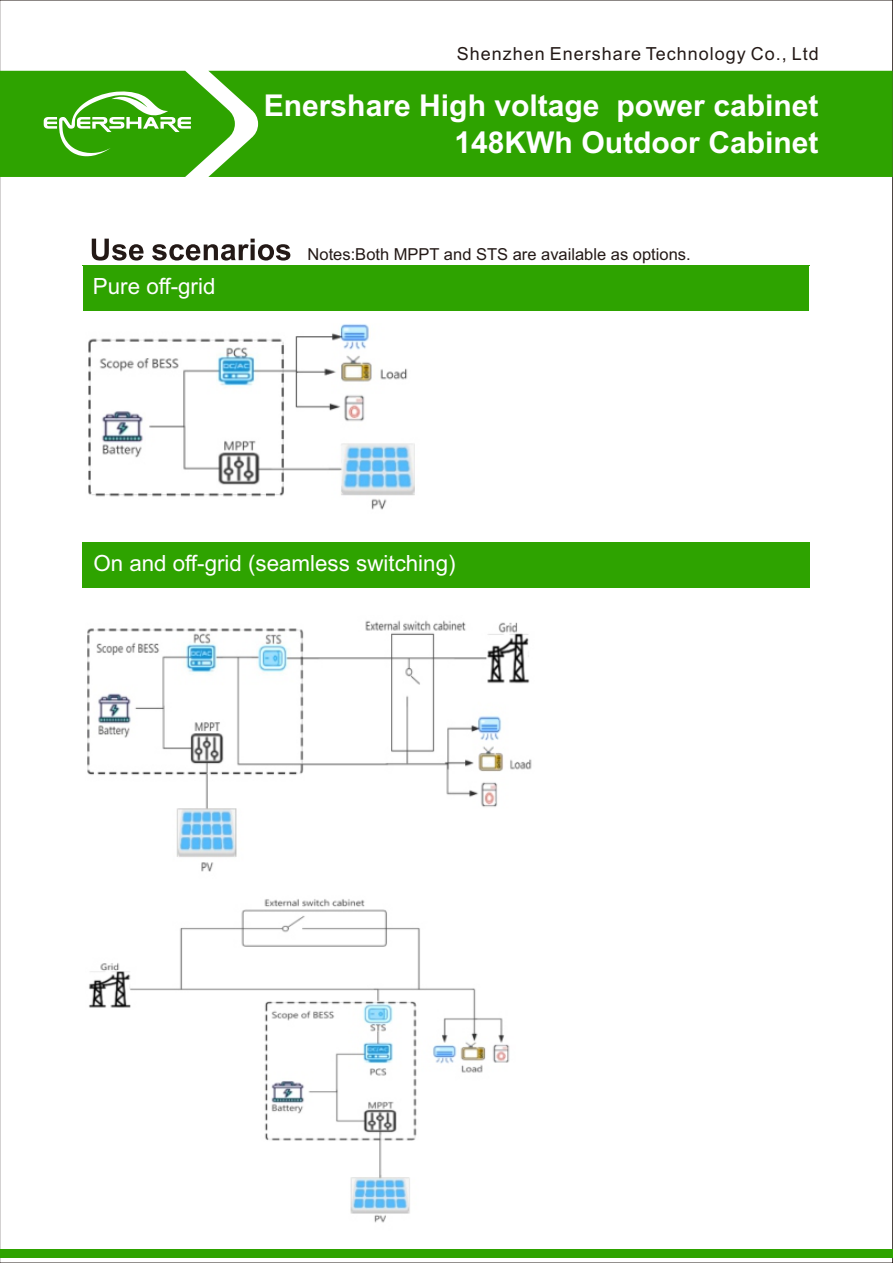
<style>
.page{position:relative;width:893px;height:1263px;background:#fff}
.page>*{position:absolute;margin:0;border:0;box-sizing:border-box;transform-origin:0 0}
.t1{font:700 30px/36.2px "Arial";color:#fff;text-align:right}
.t2{font:22.35px "Arial";color:#fff}
.t3{font:18px "Arial";letter-spacing:.055em;color:#231916}
.t4{font:16.5px "Arial";color:#231916}
</style>
<div class="page">
<div style="left:82px;top:266px;width:727px;height:45px;background:#2ea300"></div>
<hr style="left:81px;top:266px;width:2px;height:865px;background:#fff">
<div style="left:0;top:1250px;width:893px;height:8px;background:#2ea300"></div>
<div style="left:235px;top:71px;width:658px;height:106px;background:#2ea300"></div>
<svg style="left:0;top:71px;width:235px;height:106px;background:#4bb024"></svg>
<svg style="left:92px;top:239px;width:52px;height:22px"></svg>
<svg style="left:152px;top:239px;width:138px;height:22px"></svg>
<img style="left:88px;top:324px;width:327px;height:186px">
<div style="left:82px;top:542px;width:727px;height:45px;background:#2ea300"></div>
<img style="left:87px;top:620px;width:445px;height:252px">
<img style="left:89px;top:899px;width:421px;height:324px">
<p class="t3" style="left:457px;top:47px;width:363px">Shenzhen Enershare Technology Co., Ltd</p>
<p class="t1" style="left:264px;top:90px;width:556px">Enershare High voltage power cabinet<br>148KWh Outdoor Cabinet</p>
<p class="t2" style="left:93px;top:278px;width:124px">Pure off-grid</p>
<p class="t4" style="left:308px;top:248px;width:385px">Notes:Both MPPT and STS are available as options.</p>
<p class="t2" style="left:93px;top:554px;width:364px">On and off-grid (seamless switching)</p>
</div>
